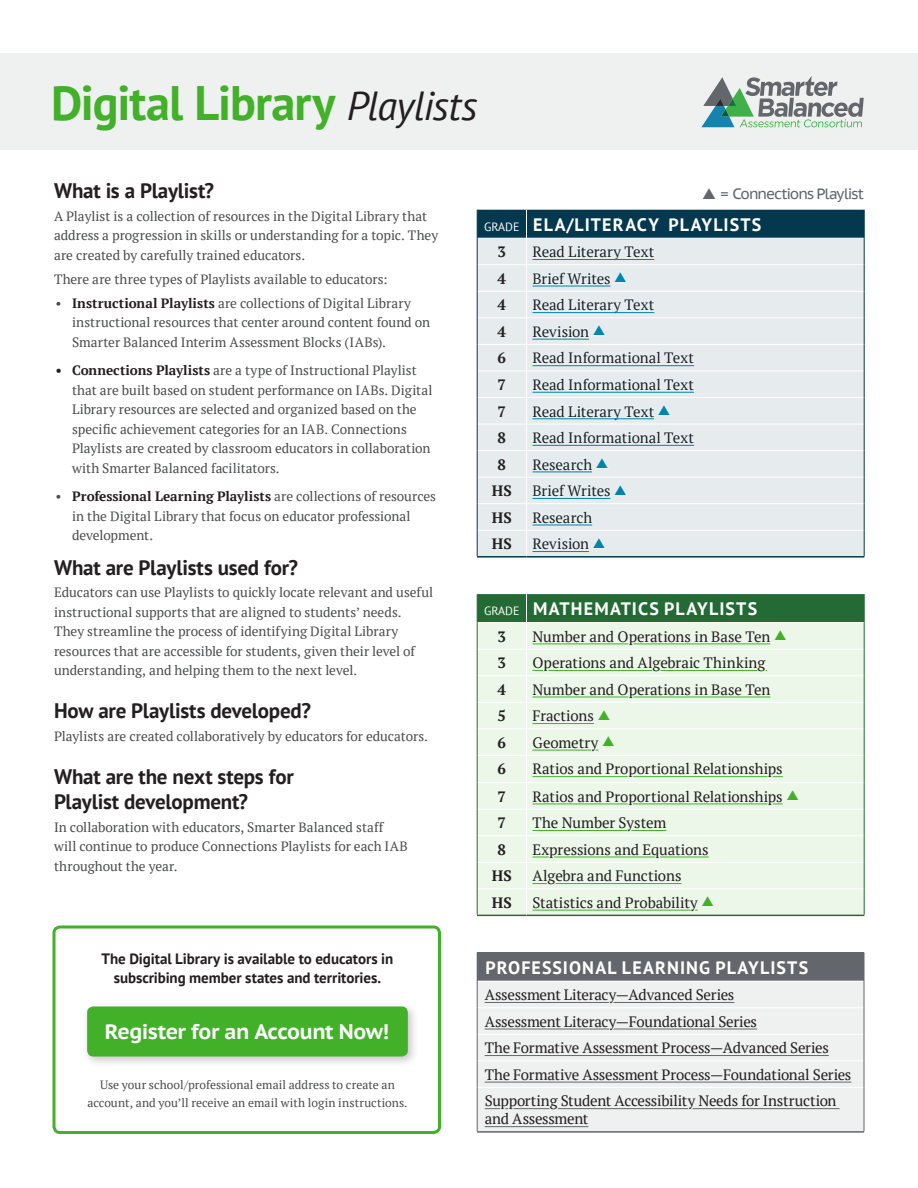
<style>
.page{position:relative;width:918px;height:1188px;background:#fff}
.page>*{position:absolute;margin:0;border:0;box-sizing:border-box;transform-origin:0 0}
.t1{font:700 48.3px "PT Sans";letter-spacing:-.02em;color:#43b02a}
.t2{font:700 21px/25.2px "PT Sans";letter-spacing:-.01em;color:#231f20}
.t3{font:700 21px "PT Sans Caption";letter-spacing:-.025em;color:#fff}
.spotlight_series{font:700 18px "PT Sans";letter-spacing:.065em;color:#fff}
.hyperlink_green{font:15px "PT Serif";letter-spacing:-.005em;color:#231f20}
.hyperlink_gray{font:15px/18px "PT Serif";letter-spacing:-.02em;color:#231f20}
.hyperlink_blue{font:15px "PT Serif";letter-spacing:-.01em;color:#231f20}
.t4{font:700 15px/19.5px "PT Sans";letter-spacing:-.005em;color:#231f20;text-align:center}
.t5{font:700 15px "PT Serif";letter-spacing:.005em;color:#231f20}
.spotlight_series-2{font:15px "PT Sans Caption";letter-spacing:-.07em;color:#63666a}
.t6{font:13.5px/19.5px "PT Serif";color:#4b4c4d}
.t7{font:12px/18px "PT Serif";color:#4b4c4d;text-align:center}
.spotlight_series-3{font:12px "PT Sans";color:#fff}
.s1{font-weight:400;font-style:italic;font-size:40.5px;color:#231f20}
.s2{font-weight:700;color:#231f20}
</style>
<div class="page">
<div style="left:52px;top:926px;width:389px;height:208px;border:3px solid #43b02a;border-radius:6px"></div>
<div style="left:0;top:54px;width:918px;height:96px;background:#eff0f0"></div>
<svg style="left:701px;top:76px;width:163px;height:51px"></svg>
<div style="left:477px;top:953px;width:387px;height:28px;background:#63666a"></div>
<svg style="left:854px;top:982px;width:10px;height:149px"></svg>
<hr style="left:477px;top:1131px;width:387px;height:2px;background:#63666a">
<hr style="left:477px;top:1007px;width:387px;height:1px;background:#fff">
<hr style="left:477px;top:1034px;width:387px;height:1px;background:#fff">
<hr style="left:477px;top:1061px;width:387px;height:1px;background:#fff">
<hr style="left:477px;top:1087px;width:387px;height:1px;background:#fff">
<svg style="left:864px;top:953px;width:1px;height:134px"></svg>
<hr style="left:864px;top:1087px;width:1px;height:44px;background:#63666a">
<svg style="left:477px;top:952px;width:377px;height:181px"></svg>
<div style="left:82px;top:1001px;width:337px;height:67px;background:#231f20;opacity:.25"></div>
<div style="left:87px;top:1007px;width:321px;height:50px;background:#43b02a;border-radius:6px"></div>
<svg style="left:477px;top:210px;width:388px;height:707px;background:#d5e3dc"></svg>
<h1 class="t1" style="left:51px;top:71px;width:428px">Digital Library <span class="s1">Playlists</span></h1>
<h2 class="t2" style="left:54px;top:178px;width:162px">What is a Playlist?</h2>
<p class="t6" style="left:54px;top:206px;width:386px">A Playlist is a collection of resources in the Digital Library that address a progression in skills or understanding for a topic. They are created by carefully trained educators.</p>
<p class="t6" style="left:54px;top:269px;width:335px">There are three types of Playlists available to educators:</p>
<p class="t6" style="left:72px;top:293px;width:360px;text-indent:-16px">• <span class="s2">Instructional Playlists</span> are collections of Digital Library instructional resources that center around content found on<br>Smarter Balanced Interim Assessment Blocks (IABs).</p>
<p class="t6" style="left:72px;top:361px;width:362px;text-indent:-16px"><span class="s2">• Connections Playlists</span> are a type of Instructional Playlist that are built based on student performance on IABs. Digital Library resources are selected and organized based on the specific achievement categories for an IAB. Connections Playlists are created by classroom educators in collaboration with Smarter Balanced facilitators.</p>
<p class="t6" style="left:72px;top:487px;width:366px;text-indent:-16px">• <span class="s2">Professional Learning Playlists</span> are collections of resources in the Digital Library that focus on educator professional development.</p>
<h2 class="t2" style="left:54px;top:554px;width:246px">What are Playlists used for?</h2>
<p class="t6" style="left:54px;top:582px;width:381px">Educators can use Playlists to quickly locate relevant and useful instructional supports that are aligned to students’ needs.<br>They streamline the process of identifying Digital Library resources that are accessible for students, given their level of understanding, and helping them to the next level.</p>
<h2 class="t2" style="left:54px;top:698px;width:259px">How are Playlists developed?</h2>
<p class="t6" style="left:54px;top:726px;width:375px">Playlists are created collaboratively by educators for educators.</p>
<h2 class="t2" style="left:54px;top:764px;width:241px">What are the next steps for<br>Playlist development?</h2>
<p class="t6" style="left:54px;top:817px;width:355px">In collaboration with educators, Smarter Balanced staff will continue to produce Connections Playlists for each IAB throughout the year.</p>
<p class="t4" style="left:102px;top:949px;width:293px">The Digital Library is available to educators in subscribing member states and territories.</p>
<p class="t3" style="left:105px;top:1018px;width:286px">Register for an Account Now!</p>
<p class="t7" style="left:87px;top:1075px;width:322px">Use your school/professional email address to create an account, and you’ll receive an email with login instructions.</p>
<h3 class="spotlight_series-2" style="left:720px;top:184px;width:145px">= Connections Playlist</h3>
<h3 class="spotlight_series-3" style="left:484px;top:219px;width:37px">GRADE</h3>
<h3 class="spotlight_series" style="left:533px;top:212px;width:230px">ELA/LITERACY PLAYLISTS</h3>
<h2 class="t5" style="left:498px;top:242px;width:10px">3</h2>
<p class="hyperlink_blue" style="left:532px;top:242px;width:123px">Read Literary Text</p>
<h2 class="t5" style="left:498px;top:269px;width:10px">4</h2>
<p class="hyperlink_blue" style="left:532px;top:269px;width:80px">Brief Writes</p>
<h2 class="t5" style="left:498px;top:295px;width:10px">4</h2>
<p class="hyperlink_blue" style="left:532px;top:295px;width:123px">Read Literary Text</p>
<h2 class="t5" style="left:498px;top:322px;width:10px">4</h2>
<p class="hyperlink_blue" style="left:532px;top:322px;width:58px">Revision</p>
<h2 class="t5" style="left:498px;top:348px;width:10px">6</h2>
<p class="hyperlink_blue" style="left:532px;top:348px;width:163px">Read Informational Text</p>
<h2 class="t5" style="left:498px;top:375px;width:10px">7</h2>
<p class="hyperlink_blue" style="left:532px;top:375px;width:163px">Read Informational Text</p>
<h2 class="t5" style="left:498px;top:401px;width:10px">7</h2>
<p class="hyperlink_blue" style="left:532px;top:402px;width:123px">Read Literary Text</p>
<h2 class="t5" style="left:498px;top:428px;width:10px">8</h2>
<p class="hyperlink_blue" style="left:532px;top:428px;width:163px">Read Informational Text</p>
<h2 class="t5" style="left:498px;top:455px;width:10px">8</h2>
<p class="hyperlink_blue" style="left:532px;top:455px;width:61px">Research</p>
<h2 class="t5" style="left:492px;top:481px;width:21px">HS</h2>
<p class="hyperlink_blue" style="left:532px;top:481px;width:80px">Brief Writes</p>
<h2 class="t5" style="left:492px;top:508px;width:21px">HS</h2>
<p class="hyperlink_blue" style="left:532px;top:508px;width:61px">Research</p>
<h2 class="t5" style="left:492px;top:534px;width:21px">HS</h2>
<p class="hyperlink_blue" style="left:532px;top:534px;width:58px">Revision</p>
<h3 class="spotlight_series-3" style="left:484px;top:603px;width:37px">GRADE</h3>
<h3 class="spotlight_series" style="left:533px;top:597px;width:226px">MATHEMATICS PLAYLISTS</h3>
<h2 class="t5" style="left:498px;top:627px;width:10px">3</h2>
<p class="hyperlink_green" style="left:532px;top:627px;width:239px">Number and Operations in Base Ten</p>
<h2 class="t5" style="left:498px;top:653px;width:10px">3</h2>
<p class="hyperlink_green" style="left:532px;top:653px;width:235px">Operations and Algebraic Thinking</p>
<h2 class="t5" style="left:498px;top:680px;width:10px">4</h2>
<p class="hyperlink_green" style="left:532px;top:680px;width:239px">Number and Operations in Base Ten</p>
<h2 class="t5" style="left:498px;top:706px;width:10px">5</h2>
<p class="hyperlink_green" style="left:532px;top:706px;width:63px">Fractions</p>
<h2 class="t5" style="left:498px;top:733px;width:10px">6</h2>
<p class="hyperlink_green" style="left:532px;top:733px;width:67px">Geometry</p>
<h2 class="t5" style="left:498px;top:759px;width:10px">6</h2>
<p class="hyperlink_green" style="left:532px;top:759px;width:252px">Ratios and Proportional Relationships</p>
<h2 class="t5" style="left:498px;top:787px;width:10px">7</h2>
<p class="hyperlink_green" style="left:532px;top:787px;width:252px">Ratios and Proportional Relationships</p>
<h2 class="t5" style="left:498px;top:813px;width:10px">7</h2>
<p class="hyperlink_green" style="left:532px;top:813px;width:135px">The Number System</p>
<h2 class="t5" style="left:498px;top:840px;width:10px">8</h2>
<p class="hyperlink_green" style="left:532px;top:840px;width:178px">Expressions and Equations</p>
<h2 class="t5" style="left:492px;top:866px;width:21px">HS</h2>
<p class="hyperlink_green" style="left:532px;top:866px;width:151px">Algebra and Functions</p>
<h2 class="t5" style="left:492px;top:893px;width:21px">HS</h2>
<p class="hyperlink_green" style="left:532px;top:893px;width:167px">Statistics and Probability</p>
<h3 class="spotlight_series" style="left:485px;top:955px;width:324px">PROFESSIONAL LEARNING PLAYLISTS</h3>
<p class="hyperlink_gray" style="left:485px;top:986px;width:251px">Assessment Literacy—Advanced Series</p>
<p class="hyperlink_gray" style="left:485px;top:1012px;width:274px">Assessment Literacy—Foundational Series</p>
<p class="hyperlink_gray" style="left:485px;top:1039px;width:346px">The Formative Assessment Process—Advanced Series</p>
<p class="hyperlink_gray" style="left:485px;top:1065px;width:368px">The Formative Assessment Process—Foundational Series</p>
<p class="hyperlink_gray" style="left:485px;top:1092px;width:353px">Supporting Student Accessibility Needs for Instruction and Assessment</p>
</div>
